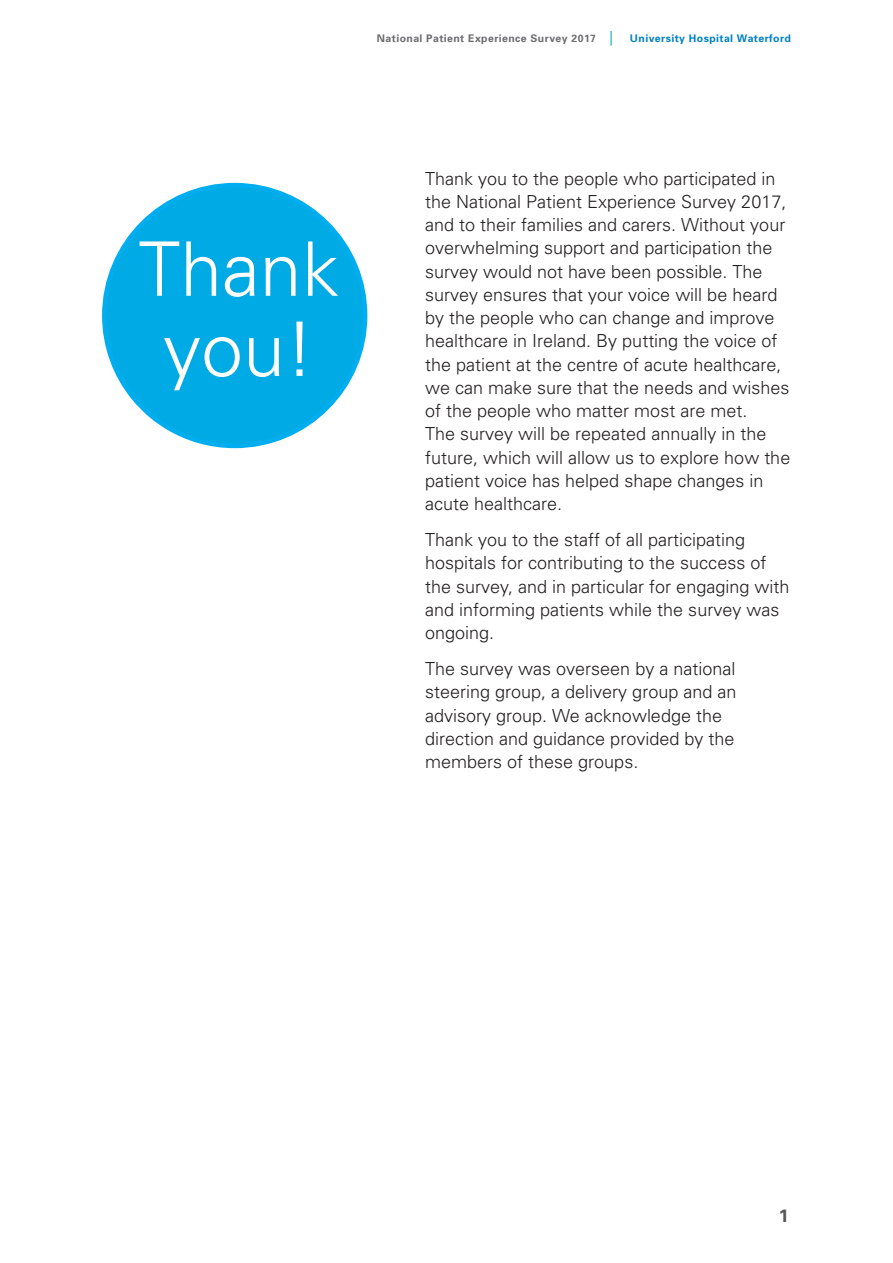
<style>
.page{position:relative;width:893px;height:1263px;background:#fff}
.page>*{position:absolute;margin:0;border:0;box-sizing:border-box;transform-origin:0 0}
.NPS_Main_Heads_2017{font:300 75.15px/80.1px "Univers";color:#fff;text-align:center}
.NPS_New_body_2017{font:300 18px/23.2px "Univers";color:#231f20}
.t1{font:700 18px "Univers";color:#57585a}
.t2{font:700 10.5px "Univers";letter-spacing:.04em;color:#6c6d70}
.s1{font-size:14.85px;color:#28b8bd}
.s2{color:#0082c4}
</style>
<div class="page">
<svg style="left:102px;top:182px;width:266px;height:267px"></svg>
<p class="t2" style="left:377px;top:32px;width:415px">National Patient Experience Survey 2017 <span class="s1">|</span> <span class="s2">University Hospital Waterford</span></p>
<p class="NPS_Main_Heads_2017" style="left:138px;top:229px;width:202px">Thank you!</p>
<p class="NPS_New_body_2017" style="left:425px;top:167px;width:367px">Thank you to the people who participated in the National Patient Experience Survey 2017, and to their families and carers. Without your overwhelming support and participation the survey would not have been possible. The survey ensures that your voice will be heard by the people who can change and improve healthcare in Ireland. By putting the voice of the patient at the centre of acute healthcare, we can make sure that the needs and wishes of the people who matter most are met.<br>The survey will be repeated annually in the future, which will allow us to explore how the patient voice has helped shape changes in acute healthcare.</p>
<p class="NPS_New_body_2017" style="left:425px;top:528px;width:366px">Thank you to the staff of all participating hospitals for contributing to the success of the survey, and in particular for engaging with and informing patients while the survey was ongoing.</p>
<p class="NPS_New_body_2017" style="left:425px;top:657px;width:313px">The survey was overseen by a national steering group, a delivery group and an advisory group. We acknowledge the direction and guidance provided by the members of these groups.</p>
<p class="t1" style="left:779px;top:1205px;width:12px">1</p>
</div>
